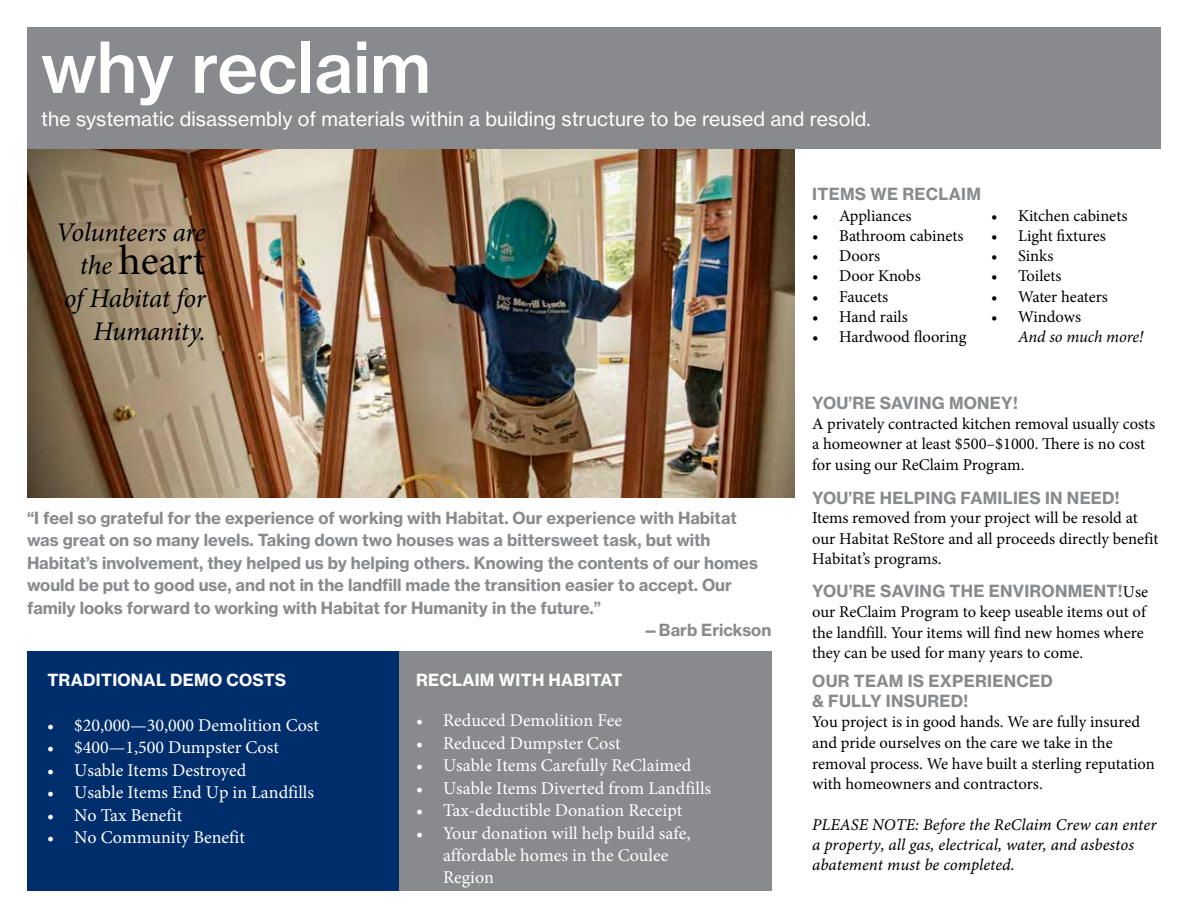
<style>
.page{position:relative;width:1188px;height:918px;background:#fff}
.page>*{position:absolute;margin:0;border:0;box-sizing:border-box;transform-origin:0 0}
.t1{font:69px "N Haas Grotesk TX Pro 65 Md";color:#fff}
.t2{font:42px "Minion Pro";color:#000}
.t3{font:italic 27px/33px "Minion Pro";letter-spacing:-.015em;color:#000;text-align:right}
.t4{font:19.5px "N Haas Grotesk TX Pro 55 Rg";letter-spacing:.005em;color:#fff}
.t5{font:18px/22.5px "Minion Pro";color:#fff}
.t6{font:16.5px/20.5px "Minion Pro";color:#000}
.t7{font:16.5px/20.7px "N Haas Grotesk TX Pro 75 Bd";color:#898a8d}
.t8{font:16.5px/20.2px "Minion Pro It Capt";color:#000}
.t9{font:16.5px "N Haas Grotesk TX Pro 75 Bd";letter-spacing:.015em;color:#fff}
.t10{font:italic 16.5px "Minion Pro";letter-spacing:-.01em;color:#000}
.s1{font-style:italic;font-size:27px}
.s2{font-family:"Minion Pro";color:#000}
</style>
<div class="page">
<div style="left:27px;top:651px;width:373px;height:240px;background:#002e6d"></div>
<div style="left:399px;top:651px;width:372px;height:240px;background:#898a8d"></div>
<img style="left:27px;top:148px;width:768px;height:350px">
<div style="left:27px;top:27px;width:1134px;height:121px;background:#898a8d"></div>
<h1 class="t1" style="left:41px;top:25px;width:391px">why reclaim</h1>
<p class="t4" style="left:41px;top:107px;width:831px">the systematic disassembly of materials within a building structure to be reused and resold.</p>
<h3 class="t3" style="left:56px;top:215px;width:151px">Volunteers are</h3>
<h2 class="t2" style="left:80px;top:232px;width:127px"><span class="s1">the</span> heart</h2>
<h3 class="t3" style="left:64px;top:281px;width:144px">of Habitat for<br>Humanity.</h3>
<p class="t7" style="left:812px;top:184px;width:170px">ITEMS WE RECLAIM</p>
<p class="t6" style="left:812px;top:205px;width:101px">• Appliances</p>
<p class="t6" style="left:812px;top:225px;width:153px">• Bathroom cabinets</p>
<p class="t6" style="left:812px;top:246px;width:70px">• Doors</p>
<p class="t6" style="left:812px;top:266px;width:110px">• Door Knobs</p>
<p class="t6" style="left:812px;top:286px;width:78px">• Faucets</p>
<p class="t6" style="left:812px;top:306px;width:97px">• Hand rails</p>
<p class="t6" style="left:812px;top:327px;width:156px">• Hardwood flooring</p>
<p class="t6" style="left:991px;top:205px;width:138px">• Kitchen cabinets</p>
<p class="t6" style="left:991px;top:225px;width:116px">• Light fixtures</p>
<p class="t6" style="left:991px;top:246px;width:64px">• Sinks</p>
<p class="t6" style="left:991px;top:266px;width:72px">• Toilets</p>
<p class="t6" style="left:991px;top:286px;width:118px">• Water heaters</p>
<p class="t6" style="left:991px;top:306px;width:91px">• Windows</p>
<p class="t10" style="left:1018px;top:326px;width:127px">And so much more!</p>
<p class="t7" style="left:27px;top:507px;width:712px">“I feel so grateful for the experience of working with Habitat. Our experience with Habitat</p>
<p class="t7" style="left:27px;top:530px;width:685px">was great on so many levels. Taking down two houses was a bittersweet task, but with</p>
<p class="t7" style="left:27px;top:552px;width:733px">Habitat’s involvement, they helped us by helping others. Knowing the contents of our homes</p>
<p class="t7" style="left:27px;top:575px;width:706px">would be put to good use, and not in the landfill made the transition easier to accept. Our</p>
<p class="t7" style="left:27px;top:598px;width:576px">family looks forward to working with Habitat for Humanity in the future.”</p>
<p class="t7" style="left:642px;top:620px;width:130px">—Barb Erickson</p>
<p class="t9" style="left:47px;top:669px;width:241px">TRADITIONAL DEMO COSTS</p>
<p class="t5" style="left:47px;top:714px;width:273px">• $20,000—30,000 Demolition Cost</p>
<p class="t5" style="left:47px;top:736px;width:233px">• $400—1,500 Dumpster Cost</p>
<p class="t5" style="left:47px;top:759px;width:201px">• Usable Items Destroyed</p>
<p class="t5" style="left:47px;top:781px;width:268px">• Usable Items End Up in Landfills</p>
<p class="t5" style="left:47px;top:804px;width:136px">• No Tax Benefit</p>
<p class="t5" style="left:47px;top:826px;width:199px">• No Community Benefit</p>
<p class="t9" style="left:416px;top:669px;width:208px">RECLAIM WITH HABITAT</p>
<p class="t5" style="left:416px;top:709px;width:208px">• Reduced Demolition Fee</p>
<p class="t5" style="left:416px;top:732px;width:206px">• Reduced Dumpster Cost</p>
<p class="t5" style="left:416px;top:754px;width:277px">• Usable Items Carefully ReClaimed</p>
<p class="t5" style="left:416px;top:777px;width:297px">• Usable Items Diverted from Landfills</p>
<p class="t5" style="left:416px;top:799px;width:268px">• Tax-deductible Donation Receipt</p>
<p class="t5" style="left:443px;top:822px;width:249px;text-indent:-27px">• Your donation will help build safe, affordable homes in the Coulee<br>Region</p>
<p class="t7" style="left:812px;top:393px;width:207px">YOU’RE SAVING MONEY!</p>
<p class="t6" style="left:812px;top:413px;width:345px">A privately contracted kitchen removal usually costs a homeowner at least $500–$1000. There is no cost for using our ReClaim Program.</p>
<p class="t7" style="left:812px;top:487px;width:309px">YOU’RE HELPING FAMILIES IN NEED!</p>
<p class="t6" style="left:812px;top:508px;width:348px">Items removed from your project will be resold at our Habitat ReStore and all proceeds directly benefit<br>Habitat’s programs.</p>
<p class="t7" style="left:812px;top:581px;width:337px">YOU’RE SAVING THE ENVIRONMENT!<span class="s2">Use</span></p>
<p class="t6" style="left:812px;top:602px;width:335px">our ReClaim Program to keep useable items out of the landfill. Your items will find new homes where they can be used for many years to come.</p>
<p class="t7" style="left:812px;top:670px;width:242px">OUR TEAM IS EXPERIENCED &amp; FULLY INSURED!</p>
<p class="t6" style="left:812px;top:712px;width:344px">You project is in good hands. We are fully insured and pride ourselves on the care we take in the removal process. We have built a sterling reputation with homeowners and contractors.</p>
<p class="t8" style="left:812px;top:815px;width:346px">PLEASE NOTE: Before the ReClaim Crew can enter a property, all gas, electrical, water, and asbestos abatement must be completed.</p>
</div>
